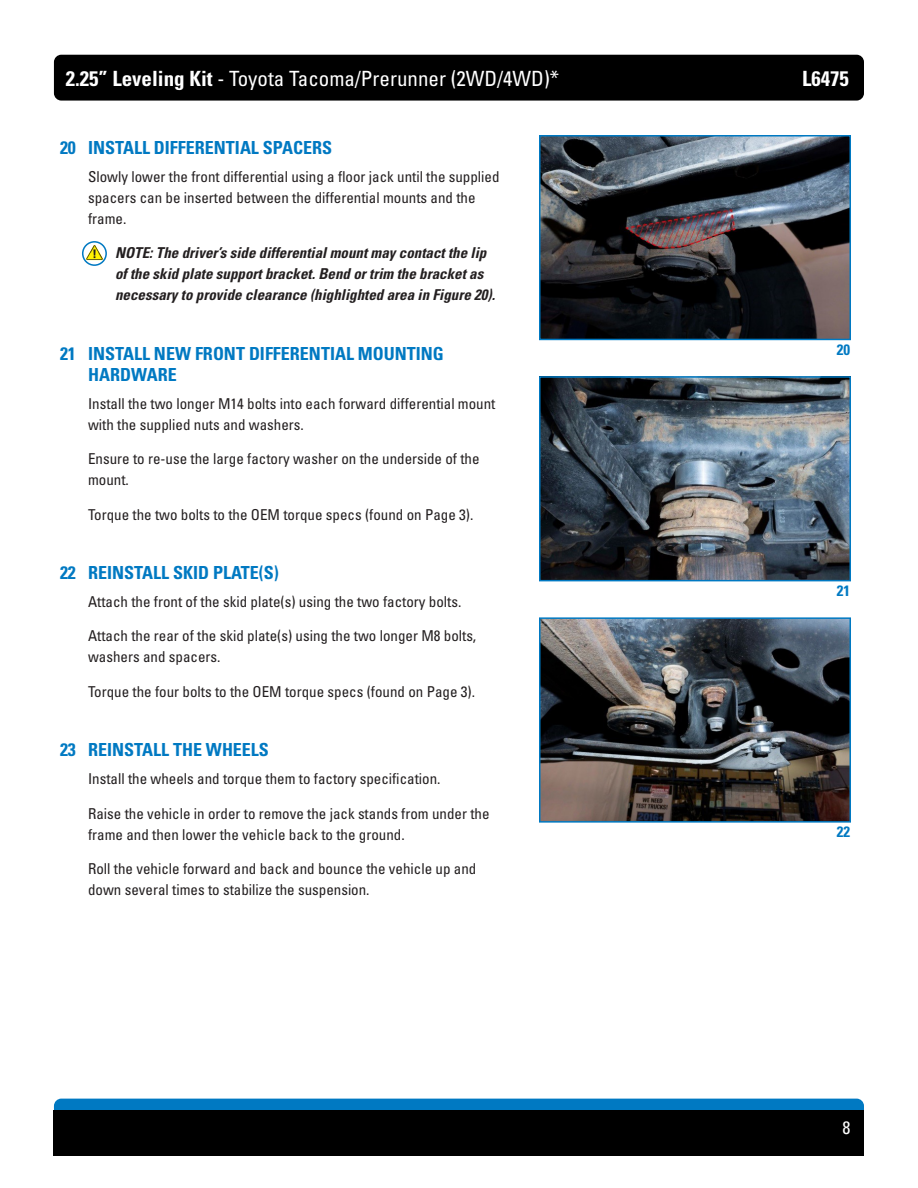
<style>
.page{position:relative;width:918px;height:1188px;background:#fff}
.page>*{position:absolute;margin:0;border:0;box-sizing:border-box;transform-origin:0 0}
.t1{font:condensed 21px "Univers LT Std";color:#fff}
.t2{font:700 condensed 21px "Univers LT Std";color:#fff}
.Step_Header{font:700 condensed 18px/21px "Univers LT Std";color:#0079c2}
.t3{font:condensed 18px "Univers LT Std";color:#fff}
.Step_Text{font:condensed 15px/21px "Univers LT Std";color:#231f20}
.Note{font:italic 700 condensed 15px/21px "Univers LT Std";color:#231f20}
.Figure{font:700 condensed 15px "Univers LT Std";color:#0079c2}
.s1{font-weight:700}
</style>
<div class="page">
<div style="left:54px;top:55px;width:810px;height:46px;background:#000;border-radius:7px"></div>
<div style="left:54px;top:1099px;width:810px;height:45px;background:#0079c2;border-radius:7px"></div>
<div style="left:54px;top:1110px;width:810px;height:46px;background:#000"></div>
<img style="left:542px;top:620px;width:306px;height:200px">
<div style="left:539px;top:617px;width:312px;height:206px;border:2px solid #0079c2"></div>
<img style="left:542px;top:379px;width:306px;height:199px">
<div style="left:539px;top:376px;width:312px;height:205px;border:2px solid #0079c2"></div>
<img style="left:542px;top:138px;width:306px;height:199px">
<div style="left:539px;top:135px;width:312px;height:205px;border:2px solid #0079c2"></div>
<svg style="left:82px;top:241px;width:25px;height:25px"></svg>
<h1 class="t1" style="left:66px;top:65px;width:495px"><span class="s1">2.25” Leveling Kit</span> - Toyota Tacoma/Prerunner (2WD/4WD)*</h1>
<h1 class="t2" style="left:802px;top:65px;width:48px">L6475</h1>
<p class="Step_Header" style="left:60px;top:137px;width:17px">20</p>
<p class="Step_Header" style="left:88px;top:137px;width:246px">INSTALL DIFFERENTIAL SPACERS</p>
<p class="Step_Text" style="left:88px;top:166px;width:413px">Slowly lower the front differential using a floor jack until the supplied spacers can be inserted between the differential mounts and the frame.</p>
<p class="Note" style="left:115px;top:243px;width:381px">NOTE: The driver’s side differential mount may contact the lip of the skid plate support bracket. Bend or trim the bracket as necessary to provide clearance (highlighted area in Figure 20).</p>
<p class="Step_Header" style="left:60px;top:343px;width:17px">21</p>
<p class="Step_Header" style="left:88px;top:343px;width:357px">INSTALL NEW FRONT DIFFERENTIAL MOUNTING<br>HARDWARE</p>
<p class="Step_Text" style="left:88px;top:393px;width:409px">Install the two longer M14 bolts into each forward differential mount with the supplied nuts and washers.</p>
<p class="Step_Text" style="left:88px;top:448px;width:393px">Ensure to re-use the large factory washer on the underside of the mount.</p>
<p class="Step_Text" style="left:88px;top:504px;width:387px">Torque the two bolts to the OEM torque specs (found on Page 3).</p>
<p class="Step_Header" style="left:60px;top:562px;width:17px">22</p>
<p class="Step_Header" style="left:88px;top:562px;width:192px">REINSTALL SKID PLATE(S)</p>
<p class="Step_Text" style="left:88px;top:591px;width:375px">Attach the front of the skid plate(s) using the two factory bolts.</p>
<p class="Step_Text" style="left:88px;top:625px;width:390px">Attach the rear of the skid plate(s) using the two longer M8 bolts, washers and spacers.</p>
<p class="Step_Text" style="left:88px;top:681px;width:388px">Torque the four bolts to the OEM torque specs (found on Page 3).</p>
<p class="Step_Header" style="left:60px;top:739px;width:17px">23</p>
<p class="Step_Header" style="left:88px;top:739px;width:182px">REINSTALL THE WHEELS</p>
<p class="Step_Text" style="left:88px;top:768px;width:354px">Install the wheels and torque them to factory specification.</p>
<p class="Step_Text" style="left:88px;top:803px;width:403px">Raise the vehicle in order to remove the jack stands from under the frame and then lower the vehicle back to the ground.</p>
<p class="Step_Text" style="left:88px;top:858px;width:390px">Roll the vehicle forward and back and bounce the vehicle up and down several times to stabilize the suspension.</p>
<p class="Figure" style="left:837px;top:340px;width:15px">20</p>
<p class="Figure" style="left:837px;top:581px;width:15px">21</p>
<p class="Figure" style="left:837px;top:823px;width:15px">22</p>
<p class="t3" style="left:843px;top:1116px;width:9px">8</p>
</div>
